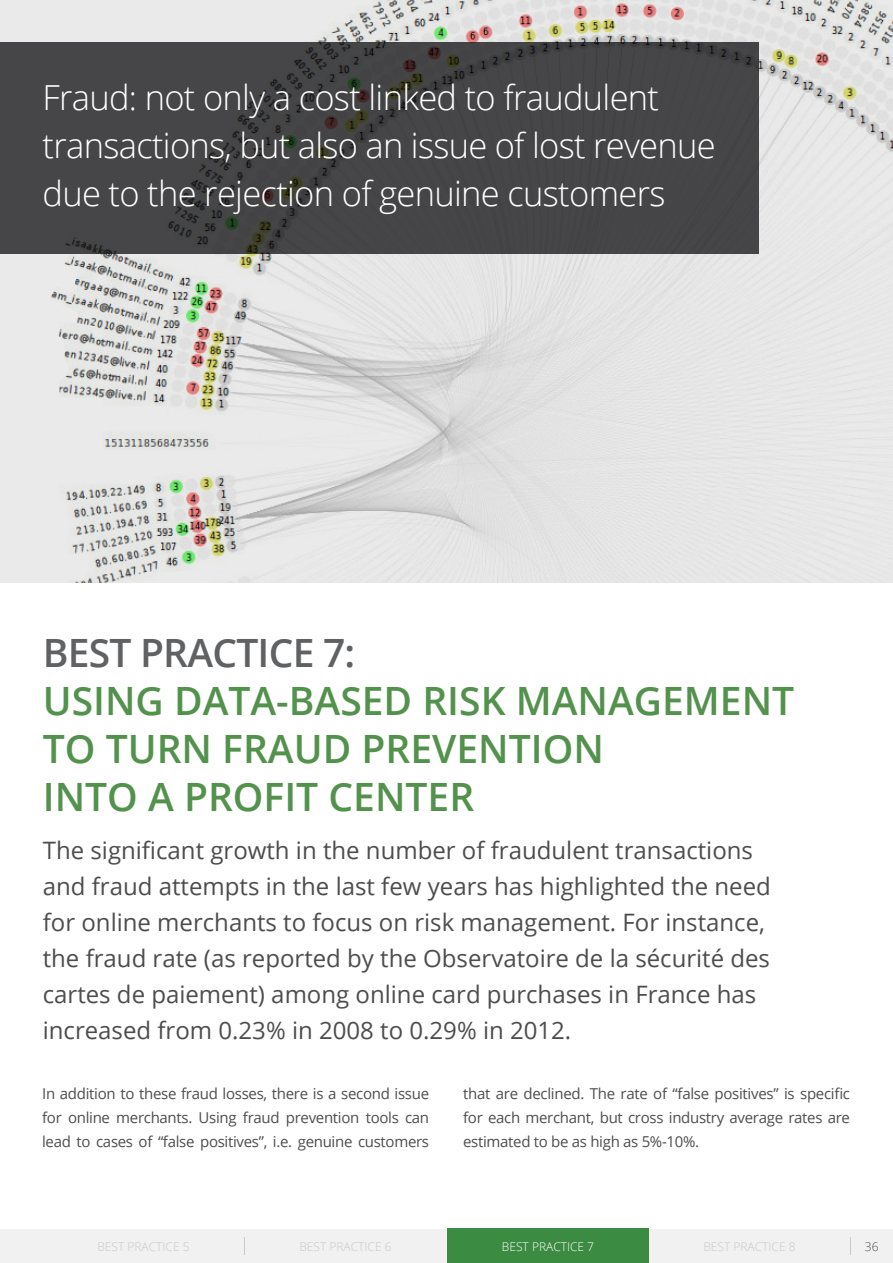
<style>
.page{position:relative;width:893px;height:1263px;background:#fff}
.page>*{position:absolute;margin:0;border:0;box-sizing:border-box;transform-origin:0 0}
.t1{font:600 39px/48px "Open Sans";color:#53924c}
.t2{font:600 39px "Open Sans";letter-spacing:-.02em;color:#606163}
.t3{font:300 34.5px/48px "Open Sans";letter-spacing:-.02em;color:#fff}
.t4{font:24px/36px "Open Sans";color:#4d4d4f}
.t5{font:15px/24px "Open Sans";letter-spacing:-.02em;color:#4d4d4f;text-align:justify}
.t6{font:300 12px "Open Sans";color:#c7c8ca}
.t7{font:300 12px "Open Sans";color:#fff}
.t8{font:300 12px "Open Sans";color:#4d4d4f}
</style>
<div class="page">
<img style="left:0;top:0;width:893px;height:583px">
<svg style="left:0;top:254px;width:78px;height:164px;background:#e6e6e6"></svg>
<div style="left:0;top:0;width:202px;height:117px;background:#eaeaea"></div>
<div style="left:0;top:43px;width:758px;height:211px;background:#464648"></div>
<div style="left:0;top:1229px;width:893px;height:34px;background:#f1f1f2"></div>
<div style="left:447px;top:1229px;width:202px;height:34px;background:#3c8b42"></div>
<svg style="left:850px;top:1237px;width:1px;height:17px"></svg>
<svg style="left:244px;top:1237px;width:1px;height:17px"></svg>
<h2 class="t3" style="left:43px;top:73px;width:675px">Fraud: not only a cost linked to fraudulent transactions, but also an issue of lost revenue due to the rejection of genuine customers</h2>
<h1 class="t2" style="left:43px;top:626px;width:314px">BEST PRACTICE 7:</h1>
<h1 class="t1" style="left:43px;top:676px;width:753px">USING DATA-BASED RISK MANAGEMENT<br>TO TURN FRAUD PREVENTION<br>INTO A PROFIT CENTER</h1>
<p class="t4" style="left:43px;top:831px;width:730px">The significant growth in the number of fraudulent transactions and fraud attempts in the last few years has highlighted the need for online merchants to focus on risk management. For instance, the fraud rate (as reported by the Observatoire de la sécurité des cartes de paiement) among online card purchases in France has increased from 0.23% in 2008 to 0.29% in 2012.</p>
<p class="t5" style="left:42px;top:1081px;width:388px">In addition to these fraud losses, there is a second issue for online merchants. Using fraud prevention tools can lead to cases of “false positives”, i.e. genuine customers</p>
<p class="t5" style="left:463px;top:1081px;width:388px">that are declined. The rate of “false positives” is specific for each merchant, but cross industry average rates are estimated to be as high as 5%-10%.</p>
<p class="t6" style="left:97px;top:1238px;width:94px">BEST PRACTICE 5</p>
<p class="t6" style="left:299px;top:1238px;width:94px">BEST PRACTICE 6</p>
<p class="t7" style="left:502px;top:1238px;width:94px">BEST PRACTICE 7</p>
<p class="t6" style="left:703px;top:1238px;width:94px">BEST PRACTICE 8</p>
<p class="t8" style="left:865px;top:1238px;width:15px">36</p>
</div>
